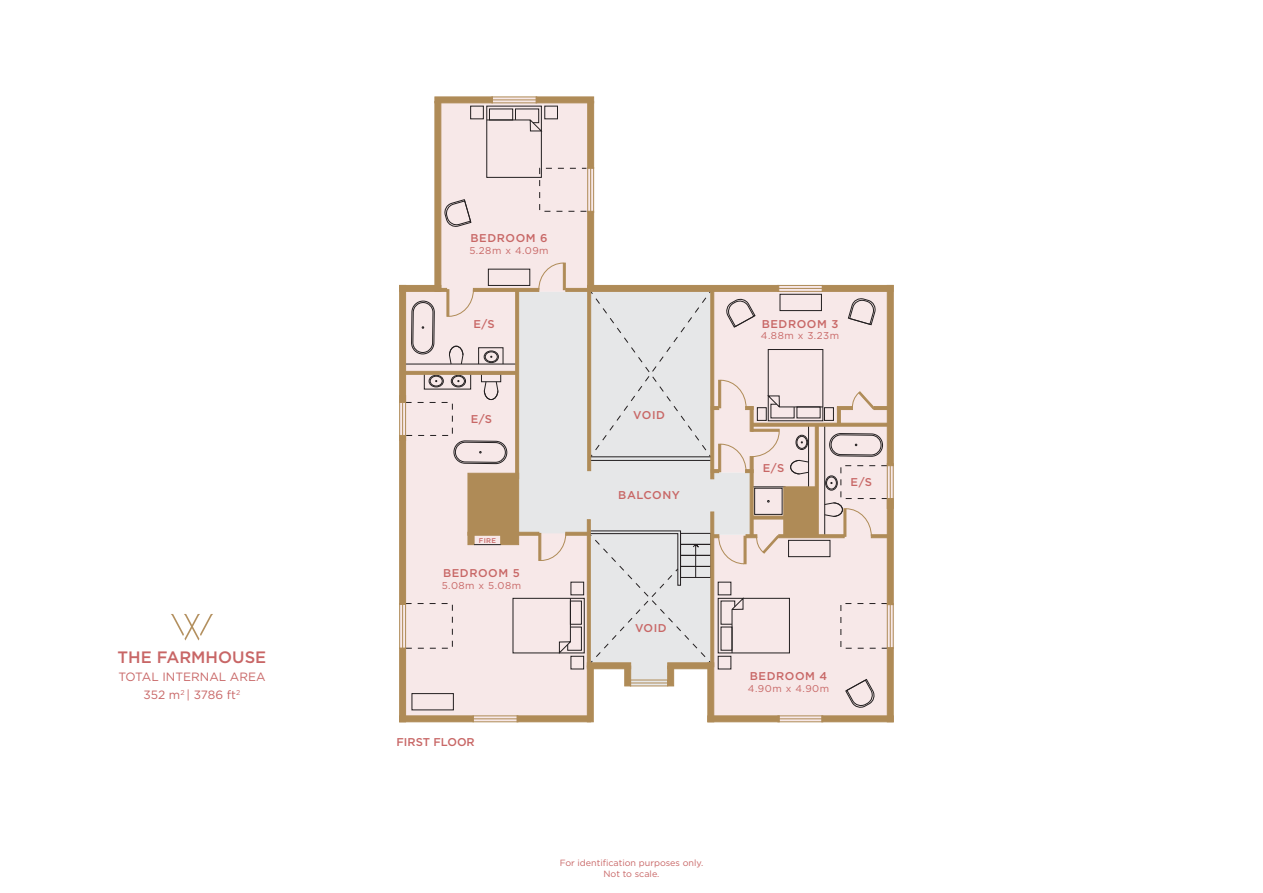
<style>
.page{position:relative;width:1263px;height:893px;background:#fff}
.page>*{position:absolute;margin:0;border:0;box-sizing:border-box;transform-origin:0 0}
.t1{font:500 16.5px "Gotham HTF";color:#c86666}
.t2{font:12px/18px "Gotham HTF";color:#c86666;text-align:center}
.t3{font:500 11.25px "Gotham HTF";letter-spacing:.05em;color:#c86766}
.t4{font:500 11.25px "Gotham HTF";color:#c86766}
.t5{font:9.9px "Gotham HTF";letter-spacing:.05em;color:#c86766}
.t6{font:9px/10.8px "Gotham HTF";color:#c86666;text-align:center}
.t7{font:500 6.75px "Gotham HTF";color:#c86766}
</style>
<div class="page">
<svg style="left:714px;top:285px;width:180px;height:437px;background:#f3e3e2"></svg>
<svg style="left:400px;top:97px;width:194px;height:625px;background:#f4e6e6"></svg>
<svg style="left:517px;top:290px;width:234px;height:396px;background:#e9e6e6"></svg>
<svg style="left:486px;top:109px;width:56px;height:22px"></svg>
<div style="left:718px;top:598px;width:72px;height:55px;border:1px solid #231f20"></div>
<svg style="left:559px;top:598px;width:23px;height:56px"></svg>
<div style="left:788px;top:540px;width:42px;height:17px;border:1px solid #231f20"></div>
<div style="left:412px;top:693px;width:42px;height:17px;border:1px solid #231f20"></div>
<div style="left:488px;top:269px;width:42px;height:17px;border:1px solid #231f20"></div>
<svg style="left:845px;top:679px;width:30px;height:30px"></svg>
<svg style="left:848px;top:297px;width:29px;height:28px"></svg>
<svg style="left:444px;top:199px;width:27px;height:28px"></svg>
<div style="left:825px;top:476px;width:12px;height:14px;border:1px solid #231f20;border-radius:50%"></div>
<div style="left:826px;top:477px;width:10px;height:12px;border:1px solid #231f20;border-radius:50%"></div>
<svg style="left:449px;top:346px;width:14px;height:18px"></svg>
<div style="left:484px;top:351px;width:15px;height:12px;border:1px solid #231f20;border-radius:50%"></div>
<div style="left:485px;top:352px;width:12px;height:10px;border:1px solid #231f20;border-radius:50%"></div>
<svg style="left:484px;top:382px;width:14px;height:18px"></svg>
<div style="left:451px;top:375px;width:15px;height:12px;border:1px solid #231f20;border-radius:50%"></div>
<div style="left:452px;top:376px;width:13px;height:10px;border:1px solid #231f20;border-radius:50%"></div>
<div style="left:429px;top:375px;width:14px;height:12px;border:1px solid #231f20;border-radius:50%"></div>
<div style="left:430px;top:376px;width:12px;height:10px;border:1px solid #231f20;border-radius:50%"></div>
<hr style="left:824px;top:426px;width:1px;height:109px;background:#231f20">
<hr style="left:808px;top:426px;width:1px;height:63px;background:#231f20">
<div style="left:481px;top:373px;width:20px;height:9px;border:1px solid #231f20"></div>
<hr style="left:404px;top:364px;width:112px;height:1px;background:#231f20">
<div style="left:454px;top:441px;width:53px;height:23px;border:1px solid #231f20;border-radius:11px"></div>
<div style="left:455px;top:442px;width:51px;height:21px;border:1px solid #231f20;border-radius:10px"></div>
<div style="left:829px;top:433px;width:54px;height:23px;border:1px solid #231f20;border-radius:11px"></div>
<div style="left:831px;top:435px;width:50px;height:20px;border:1px solid #231f20;border-radius:10px"></div>
<div style="left:411px;top:301px;width:23px;height:53px;border:1px solid #231f20;border-radius:11px"></div>
<div style="left:413px;top:302px;width:20px;height:51px;border:1px solid #231f20;border-radius:10px"></div>
<hr style="left:750px;top:487px;width:35px;height:1px;background:#231f20">
<div style="left:754px;top:488px;width:28px;height:27px;border:1px solid #231f20"></div>
<div style="left:405px;top:402px;width:48px;height:34px;border:1px dashed #231f20"></div>
<hr style="left:402px;top:371px;width:115px;height:3px;background:#af8b57">
<hr style="left:752px;top:423px;width:135px;height:3px;background:#af8b57">
<hr style="left:566px;top:288px;width:25px;height:4px;background:#af8b57">
<hr style="left:473px;top:288px;width:66px;height:4px;background:#af8b57">
<hr style="left:566px;top:532px;width:23px;height:3px;background:#af8b57">
<hr style="left:874px;top:406px;width:15px;height:4px;background:#af8b57">
<hr style="left:837px;top:406px;width:15px;height:4px;background:#af8b57">
<hr style="left:752px;top:516px;width:45px;height:3px;background:#af8b57">
<hr style="left:778px;top:535px;width:66px;height:3px;background:#af8b57">
<hr style="left:871px;top:535px;width:19px;height:3px;background:#af8b57">
<hr style="left:837px;top:407px;width:3px;height:16px;background:#af8b57">
<hr style="left:815px;top:424px;width:3px;height:112px;background:#af8b57">
<hr style="left:506px;top:532px;width:33px;height:3px;background:#af8b57">
<div style="left:500px;top:532px;width:19px;height:13px;background:#af8b57;border:1px solid #af8b57"></div>
<div style="left:468px;top:532px;width:6px;height:13px;background:#af8b57"></div>
<div style="left:468px;top:473px;width:51px;height:62px;background:#af8b57"></div>
<div style="left:784px;top:487px;width:31px;height:48px;background:#af8b57"></div>
<svg style="left:515px;top:290px;width:4px;height:189px"></svg>
<svg style="left:587px;top:292px;width:3px;height:179px"></svg>
<hr style="left:587px;top:519px;width:3px;height:148px;background:#af8b57">
<hr style="left:711px;top:290px;width:3px;height:189px;background:#af8b57">
<hr style="left:711px;top:512px;width:3px;height:155px;background:#af8b57">
<hr style="left:435px;top:288px;width:12px;height:4px;background:#af8b57">
<div style="left:435px;top:97px;width:58px;height:6px;background:#af8b57"></div>
<div style="left:399px;top:285px;width:42px;height:7px;background:#af8b57"></div>
<div style="left:822px;top:285px;width:71px;height:7px;background:#af8b57"></div>
<div style="left:435px;top:101px;width:6px;height:187px;background:#af8b57"></div>
<div style="left:399px;top:285px;width:7px;height:118px;background:#af8b57;border:1px solid #af8b57"></div>
<div style="left:399px;top:435px;width:7px;height:170px;background:#af8b57;border:1px solid #af8b57"></div>
<div style="left:399px;top:648px;width:7px;height:74px;background:#af8b57;border:1px solid #af8b57"></div>
<div style="left:587px;top:666px;width:6px;height:56px;background:#af8b57"></div>
<div style="left:624px;top:666px;width:7px;height:20px;background:#af8b57;border:1px solid #af8b57"></div>
<div style="left:667px;top:666px;width:7px;height:20px;background:#af8b57;border:1px solid #af8b57"></div>
<div style="left:708px;top:663px;width:6px;height:59px;background:#af8b57"></div>
<div style="left:887px;top:647px;width:6px;height:75px;background:#af8b57"></div>
<div style="left:887px;top:498px;width:6px;height:107px;background:#af8b57"></div>
<div style="left:887px;top:285px;width:6px;height:181px;background:#af8b57"></div>
<div style="left:399px;top:716px;width:74px;height:6px;background:#af8b57"></div>
<div style="left:517px;top:716px;width:74px;height:6px;background:#af8b57"></div>
<div style="left:708px;top:716px;width:71px;height:6px;background:#af8b57"></div>
<div style="left:822px;top:716px;width:71px;height:6px;background:#af8b57"></div>
<div style="left:587px;top:663px;width:44px;height:6px;background:#af8b57"></div>
<div style="left:667px;top:663px;width:44px;height:6px;background:#af8b57"></div>
<div style="left:587px;top:101px;width:7px;height:67px;background:#af8b57;border:1px solid #af8b57"></div>
<div style="left:587px;top:211px;width:7px;height:77px;background:#af8b57;border:1px solid #af8b57"></div>
<div style="left:536px;top:97px;width:58px;height:6px;background:#af8b57"></div>
<hr style="left:750px;top:456px;width:3px;height:80px;background:#af8b57">
<svg style="left:852px;top:391px;width:23px;height:19px"></svg>
<svg style="left:824px;top:502px;width:48px;height:35px;background:#e4d3ce"></svg>
<svg style="left:589px;top:530px;width:190px;height:134px;background:#e0dad8"></svg>
<hr style="left:447px;top:289px;width:2px;height:27px;background:#af8b57">
<svg style="left:448px;top:289px;width:26px;height:28px"></svg>
<hr style="left:539px;top:533px;width:2px;height:28px;background:#af8b57">
<svg style="left:540px;top:533px;width:26px;height:28px"></svg>
<hr style="left:563px;top:263px;width:2px;height:27px;background:#af8b57">
<svg style="left:538px;top:263px;width:26px;height:27px"></svg>
<svg style="left:587px;top:167px;width:7px;height:46px"></svg>
<hr style="left:590px;top:168px;width:1px;height:44px;background:#af8b57">
<svg style="left:399px;top:395px;width:7px;height:46px"></svg>
<hr style="left:402px;top:396px;width:1px;height:44px;background:#af8b57">
<svg style="left:399px;top:603px;width:7px;height:46px"></svg>
<hr style="left:402px;top:603px;width:1px;height:45px;background:#af8b57">
<svg style="left:887px;top:603px;width:6px;height:46px"></svg>
<hr style="left:890px;top:603px;width:1px;height:45px;background:#af8b57">
<svg style="left:887px;top:463px;width:6px;height:46px"></svg>
<hr style="left:890px;top:464px;width:1px;height:44px;background:#af8b57">
<svg style="left:491px;top:97px;width:46px;height:6px"></svg>
<hr style="left:492px;top:100px;width:45px;height:1px;background:#af8b57">
<svg style="left:473px;top:715px;width:45px;height:7px"></svg>
<hr style="left:473px;top:719px;width:45px;height:1px;background:#af8b57">
<svg style="left:630px;top:680px;width:38px;height:6px"></svg>
<hr style="left:630px;top:683px;width:38px;height:1px;background:#af8b57">
<svg style="left:777px;top:715px;width:46px;height:7px"></svg>
<hr style="left:778px;top:719px;width:45px;height:1px;background:#af8b57">
<svg style="left:590px;top:285px;width:233px;height:189px;background:#e2dad7"></svg>
<hr style="left:778px;top:288px;width:44px;height:1px;background:#af8b57">
<svg style="left:171px;top:614px;width:42px;height:26px"></svg>
<div style="left:718px;top:656px;width:13px;height:13px;border:1px solid #231f20"></div>
<div style="left:571px;top:582px;width:13px;height:13px;border:1px solid #231f20"></div>
<div style="left:571px;top:656px;width:13px;height:13px;border:1px solid #231f20"></div>
<div style="left:757px;top:407px;width:9px;height:14px;border:1px solid #231f20"></div>
<div style="left:824px;top:407px;width:10px;height:14px;border:1px solid #231f20"></div>
<div style="left:470px;top:106px;width:13px;height:13px;border:1px solid #231f20"></div>
<div style="left:545px;top:106px;width:13px;height:13px;border:1px solid #231f20"></div>
<svg style="left:474px;top:544px;width:27px;height:1px"></svg>
<h1 class="t1" style="left:118px;top:648px;width:150px">THE FARMHOUSE</h1>
<p class="t2" style="left:118px;top:668px;width:149px">TOTAL INTERNAL AREA<br>352 m<sup>2</sup> | 3786 ft<sup>2</sup></p>
<p class="t3" style="left:470px;top:232px;width:79px">BEDROOM 6</p>
<p class="t5" style="left:469px;top:245px;width:81px">5.28m x 4.09m</p>
<p class="t3" style="left:473px;top:318px;width:23px">E/S</p>
<p class="t3" style="left:471px;top:413px;width:23px">E/S</p>
<p class="t7" style="left:479px;top:537px;width:19px">FIRE</p>
<p class="t3" style="left:443px;top:566px;width:78px">BEDROOM 5</p>
<p class="t5" style="left:442px;top:580px;width:81px">5.08m x 5.08m</p>
<p class="t4" style="left:396px;top:736px;width:80px">FIRST FLOOR</p>
<p class="t3" style="left:633px;top:408px;width:33px">VOID</p>
<p class="t3" style="left:618px;top:488px;width:63px">BALCONY</p>
<p class="t3" style="left:635px;top:622px;width:33px">VOID</p>
<p class="t6" style="left:560px;top:857px;width:145px">For identification purposes only.<br>Not to scale.</p>
<p class="t3" style="left:762px;top:317px;width:78px">BEDROOM 3</p>
<p class="t5" style="left:761px;top:330px;width:80px">4.88m x 3.23m</p>
<p class="t3" style="left:763px;top:461px;width:23px">E/S</p>
<p class="t3" style="left:850px;top:476px;width:23px">E/S</p>
<p class="t3" style="left:750px;top:670px;width:79px">BEDROOM 4</p>
<p class="t5" style="left:748px;top:683px;width:83px">4.90m x 4.90m</p>
</div>
